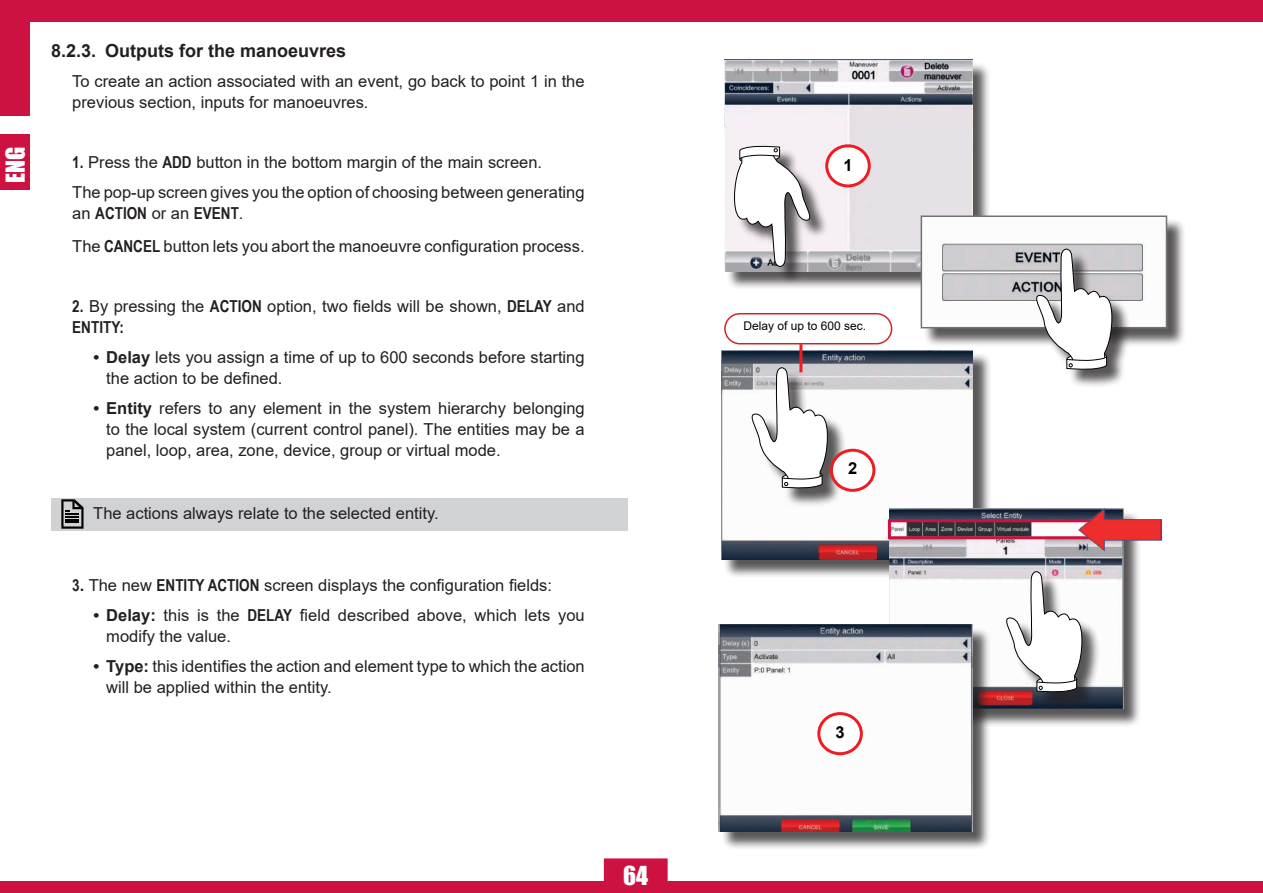
<style>
.page{position:relative;width:1263px;height:893px;background:#fff}
.page>*{position:absolute;margin:0;border:0;box-sizing:border-box;transform-origin:0 0}
.t1{font:24px "Impact";color:#fff}
.t2{font:700 18px "Arial";color:#231f20}
.t3{font:16.5px/21px "Arial";color:#231f20}
.t4{font:700 16.5px "Arial Narrow";color:#231f20}
.t5{font:700 16.5px "Arial";color:#000001}
.t6{font:12px "Arial";color:#000001}
.s1{font-family:"Arial Narrow";font-weight:700}
.s2{font-family:"Arial";font-weight:400}
.s3{font-weight:700}
</style>
<div class="page">
<div style="left:0;top:881px;width:1263px;height:12px;background:#cd1141"></div>
<div style="left:0;top:0;width:1263px;height:21px;background:#cd1141"></div>
<div style="left:0;top:21px;width:30px;height:95px;background:#cd1141"></div>
<div style="left:0;top:134px;width:30px;height:55px;background:#cd1141"></div>
<svg style="left:603px;top:858px;width:65px;height:23px"></svg>
<div style="left:51px;top:498px;width:576px;height:33px;background:#d1d2d4"></div>
<svg style="left:61px;top:499px;width:23px;height:30px"></svg>
<div style="left:726px;top:62px;width:265px;height:229px;background:#231f20;opacity:.75"></div>
<img style="left:724px;top:60px;width:248px;height:211px">
<div style="left:736px;top:148px;width:93px;height:137px;background:#231f20;opacity:.75"></div>
<svg style="left:733px;top:144px;width:82px;height:123px"></svg>
<div style="left:923px;top:218px;width:263px;height:129px;background:#231f20;opacity:.75"></div>
<img style="left:924px;top:218px;width:240px;height:107px">
<div style="left:921px;top:215px;width:246px;height:113px;border:2px solid #737472"></div>
<div style="left:1038px;top:251px;width:93px;height:138px;background:#231f20;opacity:.75"></div>
<svg style="left:1032px;top:249px;width:81px;height:122px"></svg>
<div style="left:827px;top:146px;width:42px;height:40px;background:#fff;border-radius:50%"></div>
<div style="left:825px;top:144px;width:46px;height:43px;border:3px solid #ee1d23;border-radius:50%"></div>
<div style="left:723px;top:352px;width:269px;height:227px;background:#231f20;opacity:.75"></div>
<img style="left:721px;top:350px;width:252px;height:210px">
<div style="left:891px;top:511px;width:251px;height:217px;background:#231f20;opacity:.75"></div>
<img style="left:889px;top:509px;width:234px;height:199px">
<div style="left:724px;top:313px;width:168px;height:31px;border:2px solid #d1232a;border-radius:15px"></div>
<hr style="left:799px;top:344px;width:3px;height:28px;background:#ee1d23">
<div style="left:754px;top:370px;width:93px;height:137px;background:#231f20;opacity:.75"></div>
<svg style="left:747px;top:367px;width:82px;height:123px"></svg>
<div style="left:721px;top:627px;width:270px;height:223px;background:#231f20;opacity:.75"></div>
<img style="left:719px;top:625px;width:253px;height:206px">
<div style="left:1008px;top:574px;width:93px;height:137px;background:#231f20;opacity:.75"></div>
<svg style="left:1002px;top:571px;width:81px;height:123px"></svg>
<div style="left:888px;top:519px;width:248px;height:20px;border:3px solid #cd1141"></div>
<div style="left:831px;top:450px;width:43px;height:40px;background:#fff;border-radius:50%"></div>
<div style="left:830px;top:449px;width:45px;height:43px;border:3px solid #ee1d23;border-radius:50%"></div>
<div style="left:819px;top:714px;width:42px;height:40px;background:#fff;border-radius:50%"></div>
<div style="left:817px;top:712px;width:46px;height:43px;border:3px solid #ee1d23;border-radius:50%"></div>
<img style="left:1079px;top:509px;width:82px;height:42px">
<h1 class="t1" style="left:-3px;top:183px;width:38px;rotate:-90deg">ENG</h1>
<p class="t2" style="left:51px;top:38px;width:297px">8.2.3. Outputs for the manoeuvres</p>
<p class="t3" style="left:72px;top:71px;width:514px">To create an action associated with an event, go back to point 1 in the previous section, inputs for manoeuvres.</p>
<p class="t3" style="left:72px;top:147px;width:514px;line-height:30px"><span class="s1">1.</span> Press the <span class="s1">ADD</span> button in the bottom margin of the main screen.<br>The pop-up screen gives you the option of choosing between generating</p>
<p class="t4" style="left:72px;top:201px;width:173px"><span class="s2">an</span> ACTION <span class="s2">or an</span> EVENT<span class="s2">.</span></p>
<p class="t3" style="left:72px;top:236px;width:514px">The <span class="s1">CANCEL</span> button lets you abort the manoeuvre configuration process.</p>
<p class="t3" style="left:72px;top:296px;width:514px"><span class="s1">2.</span> By pressing the <span class="s1">ACTION</span> option, two fields will be shown, <span class="s1">DELAY</span> and</p>
<p class="t4" style="left:72px;top:315px;width:53px">ENTITY:</p>
<p class="t3" style="left:106px;top:347px;width:480px;text-indent:-13px"><span class="s3">• Delay</span> lets you assign a time of up to 600 seconds before starting the action to be defined.</p>
<p class="t3" style="left:106px;top:398px;width:480px;text-align:justify;text-indent:-13px"><span class="s3">• Entity</span> refers to any element in the system hierarchy belonging to the local system (current control panel). The entities may be a panel, loop, area, zone, device, group or virtual mode.</p>
<p class="t3" style="left:93px;top:503px;width:347px">The actions always relate to the selected entity.</p>
<p class="t3" style="left:72px;top:575px;width:481px"><span class="s1">3</span><span class="s3">.</span> The new <span class="s1">ENTITY ACTION</span> screen displays the configuration fields:</p>
<p class="t3" style="left:106px;top:605px;width:480px;text-indent:-13px"><span class="s3">• Delay:</span> this is the <span class="s1">DELAY</span> field described above, which lets you modify the value.</p>
<p class="t3" style="left:106px;top:656px;width:480px;text-indent:-13px"><span class="s3">• Type:</span> this identifies the action and element type to which the action will be applied within the entity.</p>
<h1 class="t1" style="left:623px;top:857px;width:27px">64</h1>
<p class="t5" style="left:843px;top:154px;width:11px">1</p>
<p class="t6" style="left:743px;top:318px;width:124px">Delay of up to 600 sec.</p>
<p class="t5" style="left:848px;top:457px;width:11px">2</p>
<p class="t5" style="left:835px;top:721px;width:11px">3</p>
</div>
